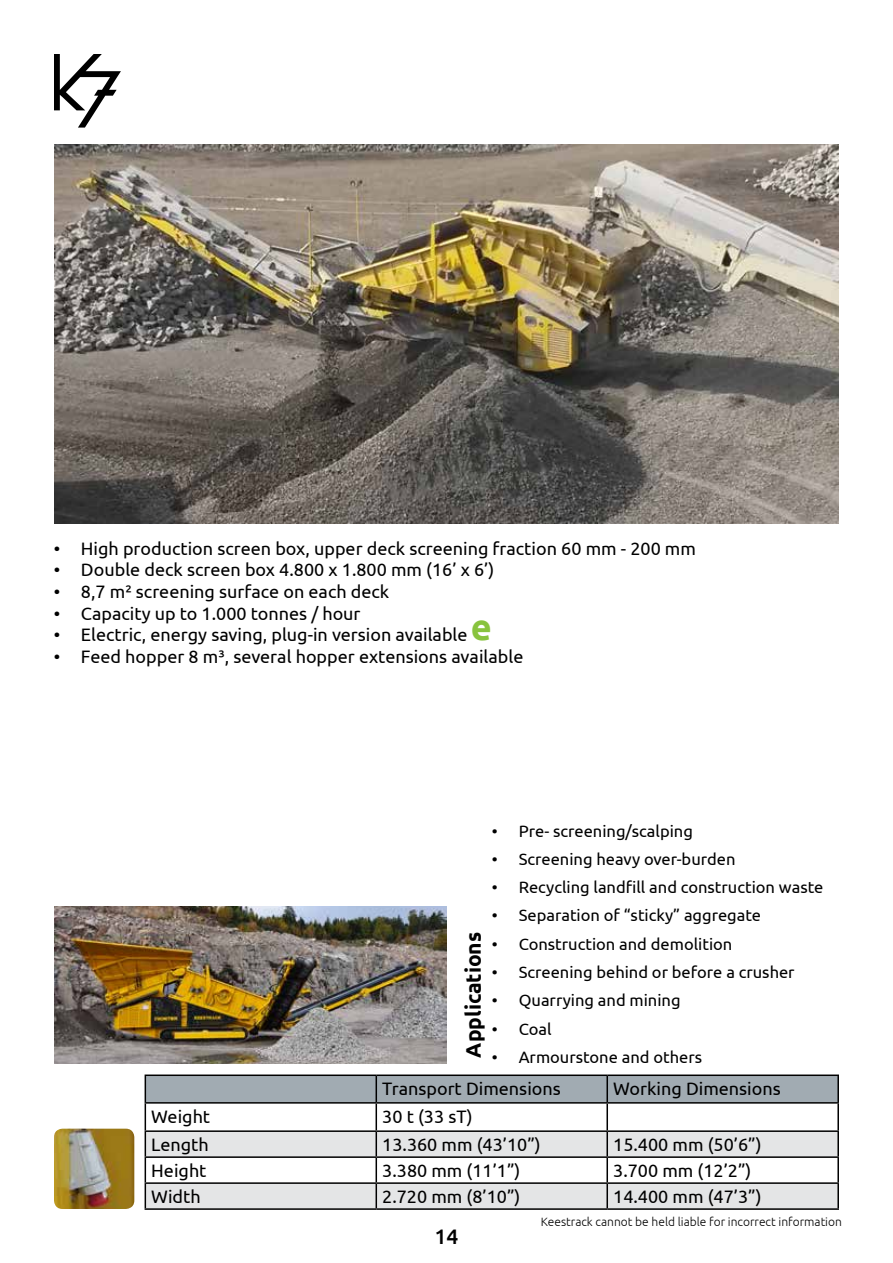
<style>
.page{position:relative;width:893px;height:1263px;background:#fff}
.page>*{position:absolute;margin:0;border:0;box-sizing:border-box;transform-origin:0 0}
.t1{font:700 36px "Ubuntu";color:#88c33e}
.t2{font:700 21px "Ubuntu";color:#000}
.t3{font:500 21px "Ubuntu";color:#000}
.t4{font:18px "Ubuntu";color:#000}
.t5{font:16.5px "Ubuntu";color:#000}
.t6{font:300 12px "Ubuntu";color:#000}
</style>
<div class="page">
<img style="left:54px;top:145px;width:785px;height:379px">
<hr style="left:145px;top:1074px;width:231px;height:2px;background:#000">
<hr style="left:376px;top:1074px;width:231px;height:2px;background:#000">
<hr style="left:607px;top:1074px;width:232px;height:2px;background:#000">
<hr style="left:837px;top:1076px;width:2px;height:26px;background:#000">
<hr style="left:607px;top:1102px;width:232px;height:1px;background:#000">
<hr style="left:837px;top:1103px;width:2px;height:27px;background:#000">
<hr style="left:607px;top:1130px;width:232px;height:2px;background:#000">
<hr style="left:837px;top:1132px;width:2px;height:24px;background:#000">
<hr style="left:607px;top:1156px;width:232px;height:2px;background:#000">
<hr style="left:837px;top:1158px;width:2px;height:24px;background:#000">
<svg style="left:145px;top:1075px;width:693px;height:133px"></svg>
<hr style="left:607px;top:1182px;width:232px;height:2px;background:#000">
<hr style="left:606px;top:1184px;width:2px;height:24px;background:#000">
<hr style="left:837px;top:1184px;width:2px;height:24px;background:#000">
<hr style="left:145px;top:1208px;width:231px;height:2px;background:#000">
<hr style="left:376px;top:1208px;width:231px;height:2px;background:#000">
<hr style="left:607px;top:1208px;width:232px;height:2px;background:#000">
<img style="left:54px;top:1129px;width:80px;height:80px">
<img style="left:54px;top:907px;width:392px;height:156px">
<svg style="left:54px;top:54px;width:67px;height:74px"></svg>
<p class="t4" style="left:54px;top:537px;width:643px">• High production screen box, upper deck screening fraction 60 mm - 200 mm</p>
<p class="t4" style="left:54px;top:559px;width:442px">• Double deck screen box 4.800 x 1.800 mm (16’ x 6’)</p>
<p class="t4" style="left:54px;top:581px;width:337px">• 8,7 m² screening surface on each deck</p>
<p class="t4" style="left:54px;top:602px;width:308px">• Capacity up to 1.000 tonnes / hour</p>
<p class="t4" style="left:54px;top:624px;width:415px">• Electric, energy saving, plug-in version available</p>
<p class="t4" style="left:54px;top:645px;width:471px">• Feed hopper 8 m³, several hopper extensions available</p>
<h1 class="t1" style="left:471px;top:606px;width:23px">e</h1>
<p class="t5" style="left:492px;top:821px;width:203px">• Pre- screening/scalping</p>
<p class="t5" style="left:492px;top:849px;width:245px">• Screening heavy over-burden</p>
<p class="t5" style="left:492px;top:877px;width:333px">• Recycling landfill and construction waste</p>
<p class="t5" style="left:492px;top:905px;width:271px">• Separation of “sticky” aggregate</p>
<p class="t5" style="left:492px;top:934px;width:242px">• Construction and demolition</p>
<p class="t5" style="left:492px;top:962px;width:304px">• Screening behind or before a crusher</p>
<p class="t5" style="left:492px;top:990px;width:190px">• Quarrying and mining</p>
<p class="t5" style="left:492px;top:1019px;width:61px">• Coal</p>
<p class="t2" style="left:461px;top:1057px;width:127px;rotate:-90deg">Applications</p>
<p class="t5" style="left:492px;top:1047px;width:212px">• Armourstone and others</p>
<p class="t4" style="left:382px;top:1078px;width:180px">Transport Dimensions</p>
<p class="t4" style="left:613px;top:1078px;width:169px">Working Dimensions</p>
<p class="t4" style="left:151px;top:1105px;width:60px">Weight</p>
<p class="t4" style="left:382px;top:1105px;width:92px">30 t (33 sT)</p>
<p class="t4" style="left:151px;top:1134px;width:59px">Length</p>
<p class="t4" style="left:382px;top:1134px;width:160px">13.360 mm (43’10”)</p>
<p class="t4" style="left:613px;top:1134px;width:150px">15.400 mm (50’6”)</p>
<p class="t4" style="left:151px;top:1160px;width:57px">Height</p>
<p class="t4" style="left:382px;top:1160px;width:140px">3.380 mm (11’1”)</p>
<p class="t4" style="left:613px;top:1160px;width:140px">3.700 mm (12’2”)</p>
<p class="t4" style="left:151px;top:1186px;width:51px">Width</p>
<p class="t4" style="left:382px;top:1186px;width:140px">2.720 mm (8’10”)</p>
<p class="t4" style="left:613px;top:1186px;width:150px">14.400 mm (47’3”)</p>
<p class="t3" style="left:435px;top:1223px;width:25px">14</p>
<p class="t6" style="left:541px;top:1214px;width:303px">Keestrack cannot be held liable for incorrect information</p>
</div>
